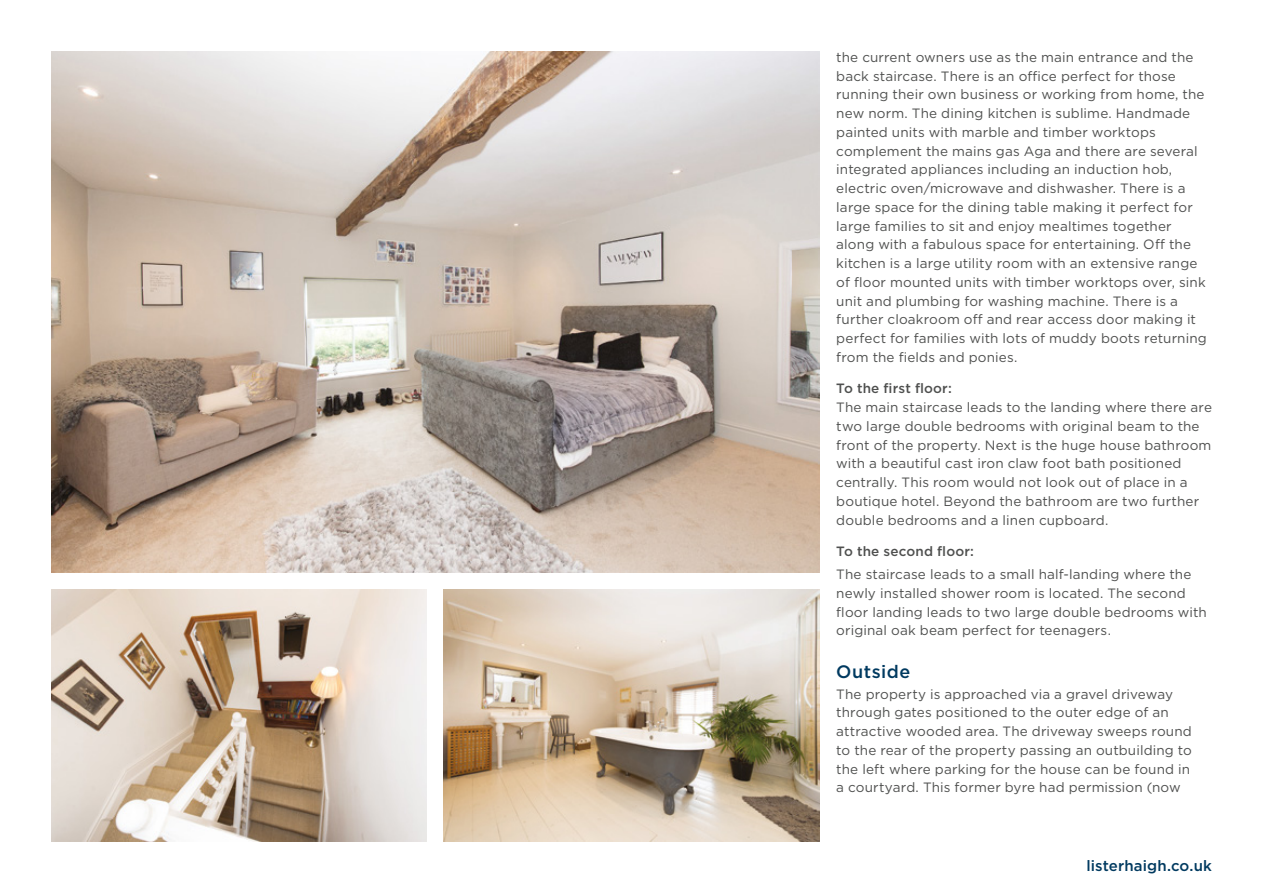
<style>
.page{position:relative;width:1263px;height:893px;background:#fff}
.page>*{position:absolute;margin:0;border:0;box-sizing:border-box;transform-origin:0 0}
._11_Headings{font:500 18px "Gotham";letter-spacing:.025em;color:#003a60}
.t1{font:500 15px "Gotham";letter-spacing:.005em;color:#003a60}
._12_Body_Text{font:13.5px/18.8px "Gotham";letter-spacing:.01em;color:#4f504f}
._12_Body_Text-2{font:500 13.5px "Gotham";letter-spacing:.015em;color:#4f504f}
</style>
<div class="page">
<img style="left:51px;top:51px;width:768px;height:522px">
<img style="left:51px;top:590px;width:376px;height:252px">
<img style="left:444px;top:590px;width:375px;height:252px">
<p class="_12_Body_Text" style="left:836px;top:47px;width:372px">the current owners use as the main entrance and the back staircase. There is an office perfect for those running their own business or working from home, the new norm. The dining kitchen is sublime. Handmade painted units with marble and timber worktops complement the mains gas Aga and there are several integrated appliances including an induction hob, electric oven/microwave and dishwasher. There is a large space for the dining table making it perfect for large families to sit and enjoy mealtimes together along with a fabulous space for entertaining. Off the kitchen is a large utility room with an extensive range of floor mounted units with timber worktops over, sink unit and plumbing for washing machine. There is a further cloakroom off and rear access door making it perfect for families with lots of muddy boots returning from the fields and ponies.</p>
<p class="_12_Body_Text-2" style="left:836px;top:380px;width:117px">To the first floor:</p>
<p class="_12_Body_Text" style="left:836px;top:398px;width:377px">The main staircase leads to the landing where there are two large double bedrooms with original beam to the front of the property. Next is the huge house bathroom with a beautiful cast iron claw foot bath positioned centrally. This room would not look out of place in a boutique hotel. Beyond the bathroom are two further double bedrooms and a linen cupboard.</p>
<p class="_12_Body_Text-2" style="left:836px;top:542px;width:139px">To the second floor:</p>
<p class="_12_Body_Text" style="left:836px;top:565px;width:372px">The staircase leads to a small half-landing where the newly installed shower room is located. The second floor landing leads to two large double bedrooms with original oak beam perfect for teenagers.</p>
<p class="_11_Headings" style="left:836px;top:659px;width:75px">Outside</p>
<p class="_12_Body_Text" style="left:836px;top:684px;width:357px">The property is approached via a gravel driveway through gates positioned to the outer edge of an attractive wooded area. The driveway sweeps round to the rear of the property passing an outbuilding to the left where parking for the house can be found in a courtyard. This former byre had permission (now</p>
<p class="t1" style="left:1086px;top:856px;width:127px">listerhaigh.co.uk</p>
</div>
